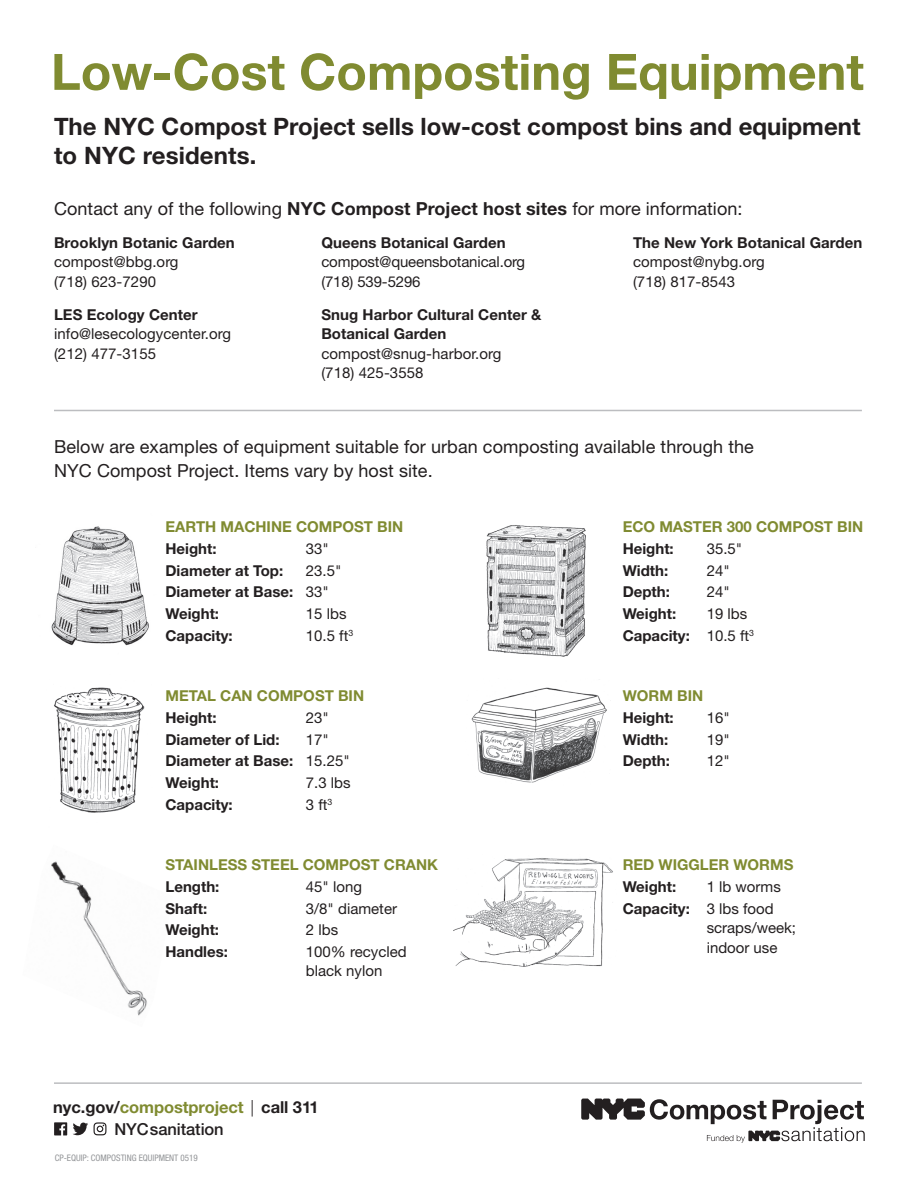
<style>
.page{position:relative;width:918px;height:1188px;background:#fff}
.page>*{position:absolute;margin:0;border:0;box-sizing:border-box;transform-origin:0 0}
.t1{font:700 50.25px "Helvetica Neue LT Std";color:#808b31}
.t2{font:700 24px/28.5px "Helvetica Neue LT Std";color:#231f20}
.t3{font:18px/24px "Helvetica Neue LT Std";letter-spacing:.005em;color:#231f20}
.t4{font:700 16.5px/22.2px "Helvetica Neue LT Std";letter-spacing:-.005em;color:#231f20}
.t5{font:15px/19.5px "Helvetica Neue LT Std";color:#231f20}
.t6{font:700 15px/21.6px "Helvetica Neue LT Std";color:#231f20}
.t7{font:700 15px "Helvetica Neue LT Std";color:#808b31}
.t8{font:condensed 9px "Helvetica Neue LT Std";color:#939598}
.s1{font-weight:700}
.s2{font-weight:400}
.s3{color:#808b31}
.s4{font-weight:300}
.s5{font-weight:500}
</style>
<div class="page">
<svg style="left:73px;top:1123px;width:15px;height:12px"></svg>
<svg style="left:54px;top:1122px;width:13px;height:13px"></svg>
<svg style="left:94px;top:1122px;width:12px;height:13px"></svg>
<hr style="left:54px;top:410px;width:808px;height:1px;background:#bcbdc0">
<hr style="left:54px;top:1082px;width:808px;height:2px;background:#bcbdc0">
<svg style="left:581px;top:1099px;width:284px;height:44px"></svg>
<img style="left:51px;top:526px;width:98px;height:120px">
<img style="left:54px;top:687px;width:91px;height:126px">
<img style="left:51px;top:861px;width:96px;height:155px">
<img style="left:471px;top:687px;width:136px;height:96px">
<img style="left:453px;top:858px;width:160px;height:109px">
<img style="left:486px;top:525px;width:100px;height:132px">
<h1 class="t1" style="left:51px;top:41px;width:815px">Low-Cost Composting Equipment</h1>
<h2 class="t2" style="left:54px;top:112px;width:808px">The NYC Compost Project sells low-cost compost bins and equipment to NYC residents.</h2>
<p class="t3" style="left:54px;top:196px;width:690px">Contact any of the following <span class="s1">NYC Compost Project host sites</span> for more information:</p>
<p class="t6" style="left:54px;top:231px;width:182px">Brooklyn Botanic Garden</p>
<p class="t5" style="left:54px;top:252px;width:126px">compost@bbg.org (718) 623-7290</p>
<p class="t6" style="left:321px;top:231px;width:186px">Queens Botanical Garden</p>
<p class="t5" style="left:321px;top:252px;width:205px">compost@queensbotanical.org (718) 539-5296</p>
<p class="t6" style="left:633px;top:231px;width:231px">The New York Botanical Garden</p>
<p class="t5" style="left:633px;top:252px;width:133px">compost@nybg.org (718) 817-8543</p>
<p class="t6" style="left:54px;top:303px;width:145px">LES Ecology Center</p>
<p class="t5" style="left:54px;top:324px;width:178px">info@lesecologycenter.org (212) 477-3155</p>
<p class="t6" style="left:321px;top:304px;width:222px;line-height:19.5px">Snug Harbor Cultural Center &amp;<br>Botanical Garden</p>
<p class="t5" style="left:321px;top:344px;width:181px">compost@snug-harbor.org (718) 425-3558</p>
<p class="t3" style="left:54px;top:434px;width:701px">Below are examples of equipment suitable for urban composting available through the<br>NYC Compost Project. Items vary by host site.</p>
<p class="t7" style="left:166px;top:518px;width:239px">EARTH MACHINE COMPOST BIN</p>
<p class="t6" style="left:166px;top:538px;width:53px">Height:</p>
<p class="t5" style="left:306px;top:539px;width:25px">33"</p>
<p class="t6" style="left:166px;top:559px;width:119px">Diameter at Top:</p>
<p class="t6" style="left:166px;top:559px;width:177px;text-indent:140px"><span class="s2">23.5"<br></span>Diameter at Base: <span class="s2">33"<br></span>Weight:</p>
<p class="t5" style="left:306px;top:604px;width:42px">15 lbs</p>
<p class="t6" style="left:166px;top:624px;width:69px">Capacity:</p>
<p class="t5" style="left:306px;top:625px;width:49px">10.5 ft<sup>3</sup></p>
<p class="t7" style="left:166px;top:687px;width:200px">METAL CAN COMPOST BIN</p>
<p class="t6" style="left:166px;top:707px;width:53px">Height:</p>
<p class="t5" style="left:306px;top:708px;width:25px">23"</p>
<p class="t6" style="left:166px;top:728px;width:116px">Diameter of Lid:</p>
<p class="t6" style="left:166px;top:728px;width:186px;text-indent:140px"><span class="s2">17"<br></span>Diameter at Base: <span class="s2">15.25"<br></span>Weight:</p>
<p class="t5" style="left:306px;top:773px;width:46px">7.3 lbs</p>
<p class="t6" style="left:166px;top:793px;width:69px">Capacity:</p>
<p class="t5" style="left:306px;top:794px;width:28px">3 ft<sup>3</sup></p>
<p class="t7" style="left:166px;top:856px;width:274px">STAINLESS STEEL COMPOST CRANK</p>
<p class="t6" style="left:166px;top:876px;width:55px">Length:</p>
<p class="t5" style="left:306px;top:877px;width:58px">45" long</p>
<p class="t6" style="left:166px;top:897px;width:43px">Shaft:</p>
<p class="t5" style="left:306px;top:898px;width:93px">3/8" diameter</p>
<p class="t6" style="left:166px;top:919px;width:55px">Weight:</p>
<p class="t5" style="left:306px;top:920px;width:34px">2 lbs</p>
<p class="t6" style="left:166px;top:941px;width:64px">Handles:</p>
<p class="t5" style="left:306px;top:942px;width:102px">100% recycled black nylon</p>
<p class="t4" style="left:114px;top:1095px;width:206px;text-indent:-61px">nyc.gov/<span class="s3">compostproject</span> <span class="s4">|</span> call 311<br><span class="s5">NYCsanitation</span></p>
<p class="t8" style="left:55px;top:1152px;width:145px">CP-EQUIP: COMPOSTING EQUIPMENT 0519</p>
<p class="t7" style="left:623px;top:518px;width:242px">ECO MASTER 300 COMPOST BIN</p>
<p class="t6" style="left:623px;top:538px;width:53px">Height:</p>
<p class="t5" style="left:707px;top:539px;width:37px">35.5"</p>
<p class="t6" style="left:623px;top:559px;width:47px">Width:</p>
<p class="t5" style="left:707px;top:561px;width:25px">24"</p>
<p class="t6" style="left:623px;top:581px;width:49px">Depth:</p>
<p class="t5" style="left:707px;top:582px;width:25px">24"</p>
<p class="t6" style="left:623px;top:603px;width:55px">Weight:</p>
<p class="t5" style="left:623px;top:603px;width:133px;line-height:21.6px;text-indent:84px">19 lbs<br><span class="s1">Capacity:</span> 10.5 ft<sup>3</sup></p>
<p class="t7" style="left:623px;top:687px;width:82px">WORM BIN</p>
<p class="t6" style="left:623px;top:707px;width:53px">Height:</p>
<p class="t5" style="left:707px;top:708px;width:25px">16"</p>
<p class="t6" style="left:623px;top:728px;width:47px">Width:</p>
<p class="t5" style="left:707px;top:729px;width:25px">19"</p>
<p class="t6" style="left:623px;top:750px;width:49px">Depth:</p>
<p class="t5" style="left:707px;top:751px;width:25px">12"</p>
<p class="t7" style="left:623px;top:856px;width:172px">RED WIGGLER WORMS</p>
<p class="t6" style="left:623px;top:876px;width:55px">Weight:</p>
<p class="t5" style="left:623px;top:876px;width:160px;line-height:21.6px;text-indent:84px">1 lb worms<br><span class="s1">Capacity:</span> 3 lbs food</p>
<p class="t5" style="left:707px;top:918px;width:91px">scraps/week; indoor use</p>
</div>
